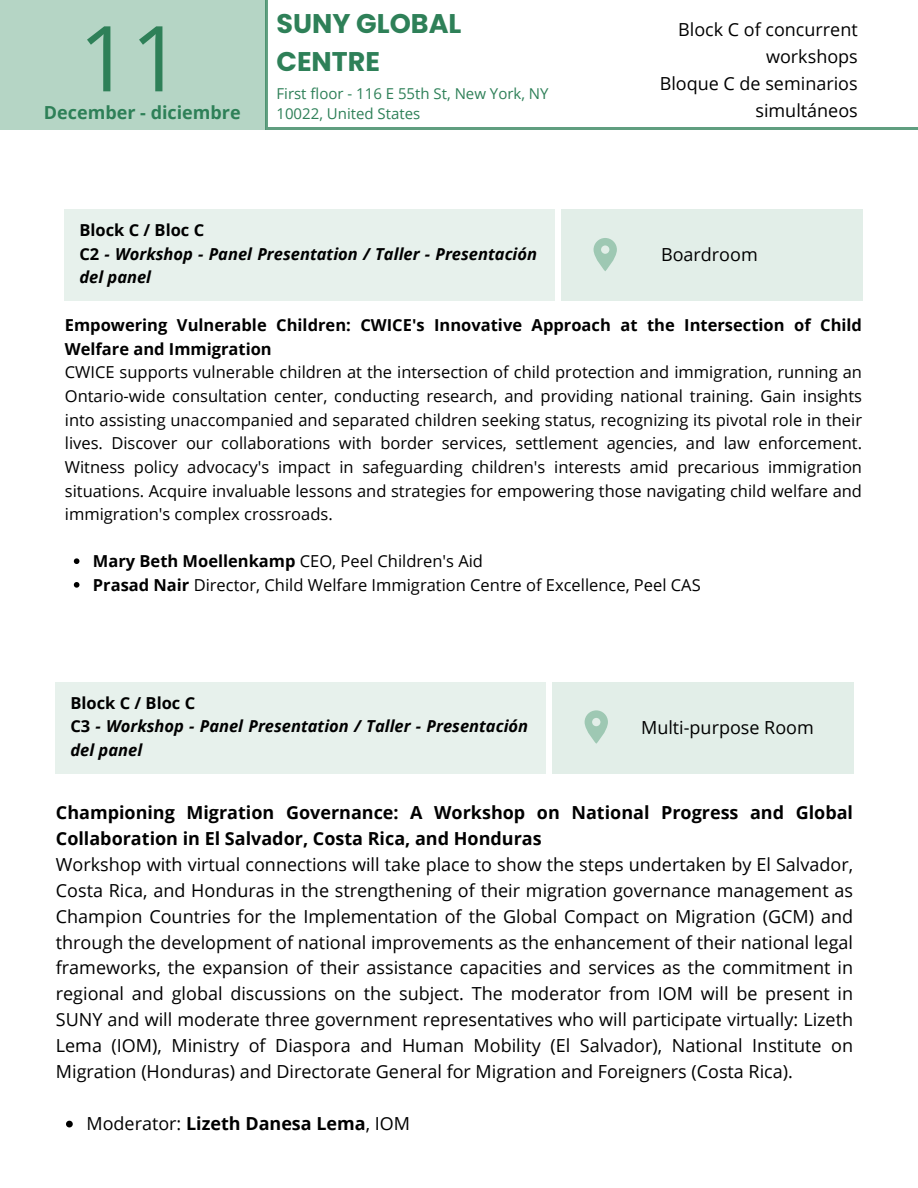
<style>
.page{position:relative;width:918px;height:1188px;background:#fff}
.page>*{position:absolute;margin:0;border:0;box-sizing:border-box;transform-origin:0 0}
.t1{font:91.05px "Open Sans";color:#2e8058}
.t2{font:700 27px/37.2px "Poppins";color:#2e8058}
.t3{font:18px/25.8px "Open Sans";color:#000;text-align:right}
.t4{font:700 18px/25.8px "Open Sans";color:#000}
.t5{font:700 18px "Open Sans";color:#2e8058}
.t6{font:16.5px/23.7px "Open Sans";color:#000;text-align:justify}
.t7{font:700 16.5px/23.7px "Open Sans";color:#000}
.t8{font:italic 700 16.5px/23.7px "Open Sans";color:#000}
.t9{font:15px/20.2px "Open Sans";color:#2e8058}
.s1{font-style:normal}
.s2{font-weight:700}
.s3{font-weight:400}
</style>
<div class="page">
<div style="left:561px;top:210px;width:301px;height:91px;background:#e2eee8"></div>
<div style="left:65px;top:210px;width:490px;height:91px;background:#e7f1ec"></div>
<svg style="left:594px;top:238px;width:23px;height:33px"></svg>
<svg style="left:74px;top:558px;width:5px;height:6px"></svg>
<svg style="left:74px;top:582px;width:5px;height:6px"></svg>
<div style="left:0;top:0;width:266px;height:129px;background:#b5d5c5"></div>
<svg style="left:266px;top:0;width:652px;height:129px"></svg>
<div style="left:552px;top:682px;width:301px;height:92px;background:#e2eee8"></div>
<div style="left:56px;top:682px;width:490px;height:92px;background:#e7f1ec"></div>
<svg style="left:585px;top:710px;width:23px;height:34px"></svg>
<svg style="left:66px;top:1121px;width:7px;height:6px"></svg>
<p class="t1" style="left:79px;top:-6px;width:106px">11</p>
<p class="t5" style="left:44px;top:99px;width:198px">December - diciembre</p>
<p class="t2" style="left:276px;top:5px;width:187px">SUNY GLOBAL<br>CENTRE</p>
<p class="t9" style="left:276px;top:83px;width:274px">First floor - 116 E 55th St, New York, NY<br>10022, United States</p>
<p class="t7" style="left:79px;top:218px;width:126px">Block C / Bloc C</p>
<p class="t8" style="left:79px;top:241px;width:459px"><span class="s1">C2</span> - Workshop - Panel Presentation / Taller - Presentación del panel</p>
<p class="t3" style="left:678px;top:15px;width:181px;line-height:27px">Block C of concurrent workshops</p>
<p class="t3" style="left:660px;top:69px;width:200px;line-height:27px">Bloque C de seminarios simultáneos</p>
<p class="t3" style="left:661px;top:242px;width:98px">Boardroom</p>
<p class="t7" style="left:65px;top:313px;width:799px">Empowering Vulnerable Children: CWICE's Innovative Approach at the Intersection of Child<br>Welfare and Immigration</p>
<p class="t6" style="left:65px;top:360px;width:799px">CWICE supports vulnerable children at the intersection of child protection and immigration, running an Ontario-wide consultation center, conducting research, and providing national training. Gain insights into assisting unaccompanied and separated children seeking status, recognizing its pivotal role in their lives. Discover our collaborations with border services, settlement agencies, and law enforcement.<br>Witness policy advocacy's impact in safeguarding children's interests amid precarious immigration situations. Acquire invaluable lessons and strategies for empowering those navigating child welfare and immigration's complex crossroads.</p>
<p class="t6" style="left:93px;top:549px;width:392px"><span class="s2">Mary Beth Moellenkamp</span> CEO, Peel Children's Aid</p>
<p class="t6" style="left:93px;top:573px;width:609px"><span class="s2">Prasad Nair</span> Director, Child Welfare Immigration Centre of Excellence, Peel CAS</p>
<p class="t7" style="left:70px;top:690px;width:126px">Block C / Bloc C</p>
<p class="t8" style="left:70px;top:714px;width:459px"><span class="s1">C3</span> - Workshop - Panel Presentation / Taller - Presentación del panel</p>
<p class="t3" style="left:641px;top:715px;width:174px">Multi-purpose Room</p>
<p class="t4" style="left:56px;top:799px;width:799px">Championing Migration Governance: A Workshop on National Progress and Global<br>Collaboration in El Salvador, Costa Rica, and Honduras</p>
<p class="t3" style="left:56px;top:851px;width:799px;text-align:justify">Workshop with virtual connections will take place to show the steps undertaken by El Salvador, Costa Rica, and Honduras in the strengthening of their migration governance management as Champion Countries for the Implementation of the Global Compact on Migration (GCM) and through the development of national improvements as the enhancement of their national legal frameworks, the expansion of their assistance capacities and services as the commitment in regional and global discussions on the subject. The moderator from IOM will be present in SUNY and will moderate three government representatives who will participate virtually: Lizeth Lema (IOM), Ministry of Diaspora and Human Mobility (El Salvador), National Institute on Migration (Honduras) and Directorate General for Migration and Foreigners (Costa Rica).</p>
<p class="t4" style="left:86px;top:1110px;width:325px"><span class="s3">Moderator:</span> Lizeth Danesa Lema<span class="s3">, IOM</span></p>
</div>
